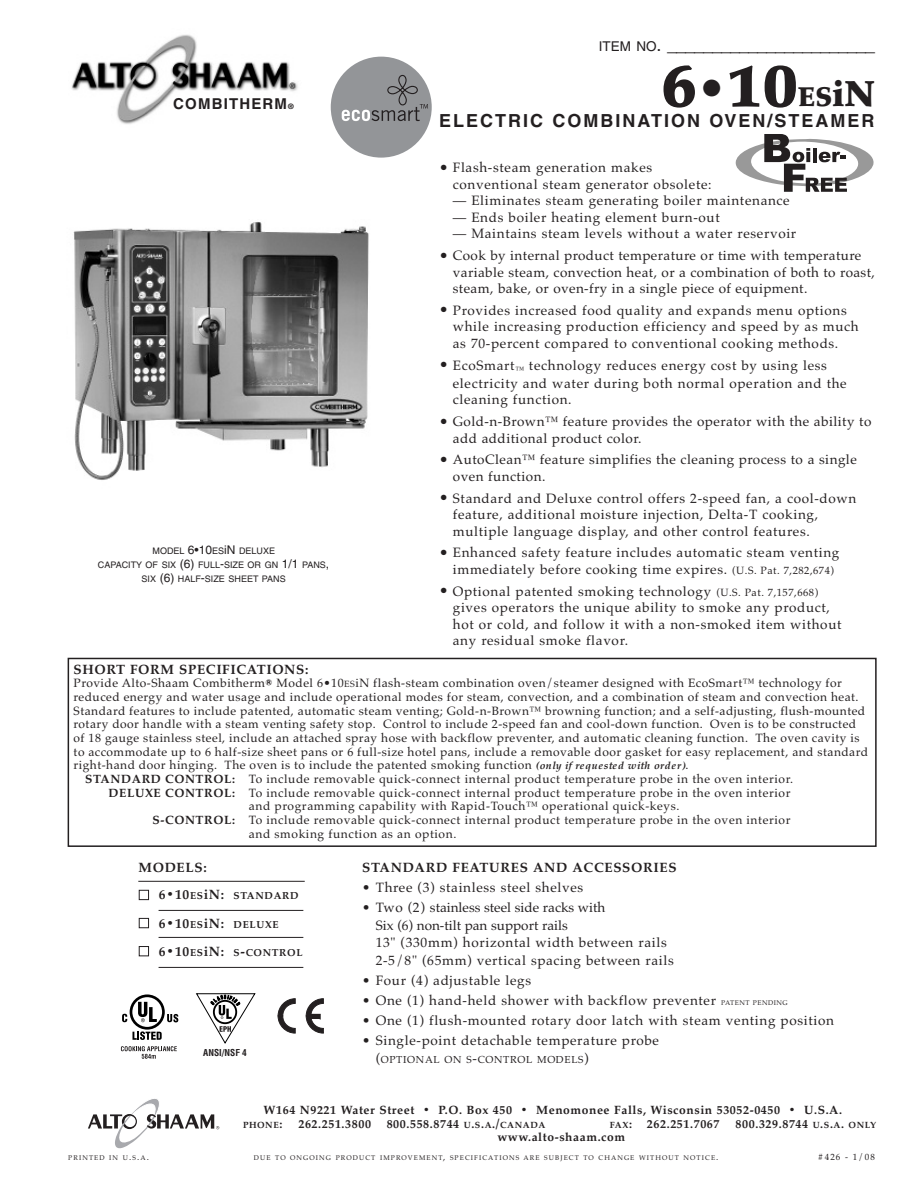
<style>
.page{position:relative;width:918px;height:1188px;background:#fff}
.page>*{position:absolute;margin:0;border:0;box-sizing:border-box;transform-origin:0 0}
.t1{font:900 60px "Palatino";color:#231f20}
.t2{font:900 27px "Palatino";color:#231f20}
.t3{font:700 18px "Helvetica";letter-spacing:.11em;color:#231f20}
.t4{font:18px "Helvetica";color:#231f20}
.t5{font:700 15px "Helvetica";letter-spacing:.08em;color:#231f20}
.t6{font:13.5px/16.5px "Palatino";letter-spacing:.05em;color:#231f20}
.t7{font:13.5px/16.5px "Palatino";letter-spacing:.03em;color:#231f20}
.t8{font:13.5px "Palatino Bold TT";letter-spacing:.05em;color:#231f20}
.t9{font:12px "Palatino";letter-spacing:.04em;color:#231f20}
.t10{font:12px "Palatino Bold TT";letter-spacing:.05em;color:#231f20}
.t11{font:10.2px "Palatino Bold TT";letter-spacing:.065em;color:#231f20}
.t12{font:10.2px "Palatino";letter-spacing:.065em;color:#231f20}
.t13{font:700 condensed 9.3px "Helvetica";color:#231f20}
.t14{font:9px/14.4px "Helvetica";color:#231f20;text-align:center}
.t15{font:9px "Palatino";color:#231f20}
.t16{font:9px "Palatino Bold TT";letter-spacing:.065em;color:#231f20}
.t17{font:6.75px "Palatino";letter-spacing:.16em;color:#231f20}
.s1{font-size:7.5px}
.s2{font-size:12px}
.s3{font-size:13.5px}
.s4{font-size:36px}
.s5{font-size:10.5px}
.s6{font-family:"Hira Kaku Pro W6"}
.s7{font-size:9px}
.s8{font-weight:700;font-style:italic;font-size:10.5px}
.s9{font-family:"Palatino Bold TT"}
.s10{color:#fff}
.s11{font-size:6.75px}
</style>
<div class="page">
<div style="left:331px;top:57px;width:101px;height:101px;background:#939598;border-radius:50%"></div>
<svg style="left:342px;top:74px;width:86px;height:47px"></svg>
<img style="left:71px;top:34px;width:227px;height:90px">
<img style="left:73px;top:222px;width:296px;height:258px">
<svg style="left:88px;top:1099px;width:131px;height:50px"></svg>
<div style="left:130px;top:994px;width:35px;height:36px;border:3px solid #000;border-radius:50%"></div>
<svg style="left:122px;top:1014px;width:5px;height:8px"></svg>
<svg style="left:132px;top:1031px;width:30px;height:9px"></svg>
<svg style="left:138px;top:1002px;width:19px;height:20px"></svg>
<svg style="left:121px;top:1046px;width:56px;height:13px"></svg>
<svg style="left:167px;top:1014px;width:11px;height:8px"></svg>
<svg style="left:196px;top:993px;width:60px;height:51px"></svg>
<svg style="left:278px;top:999px;width:17px;height:34px"></svg>
<svg style="left:306px;top:999px;width:17px;height:34px"></svg>
<div style="left:309px;top:1014px;width:11px;height:5px;background:#231f20"></div>
<hr style="left:138px;top:881px;width:167px;height:1px;background:#231f20">
<hr style="left:159px;top:910px;width:144px;height:1px;background:#231f20">
<hr style="left:159px;top:937px;width:144px;height:1px;background:#231f20">
<hr style="left:159px;top:967px;width:144px;height:1px;background:#231f20">
<div style="left:68px;top:658px;width:809px;height:189px;border:2px solid #231f20"></div>
<svg style="left:736px;top:134px;width:138px;height:58px"></svg>
<p class="t5" style="left:173px;top:98px;width:122px">COMBITHERM<span class="s1">®</span></p>
<p class="t14" style="left:98px;top:544px;width:233px">MODEL <span class="s2">6•10</span>ES<span class="s2">iN</span> DELUXE<br>CAPACITY OF SIX <span class="s2">(6)</span> FULL<span class="s2">-</span>SIZE OR GN <span class="s2">1/1</span> PANS<span class="s2">,<br></span>SIX <span class="s2">(6)</span> HALF<span class="s2">-</span>SIZE SHEET PANS</p>
<h3 class="t4" style="left:599px;top:38px;width:278px"><span class="s3">ITEM NO</span>. _______________________</h3>
<h1 class="t1" style="left:661px;top:62px;width:138px">6 10</h1>
<h2 class="t2" style="left:798px;top:87px;width:79px">ES<span class="s4">iN</span></h2>
<h3 class="t3" style="left:439px;top:115px;width:437px">ELECTRIC COMBINATION OVEN/STEAMER</h3>
<p class="t6" style="left:453px;top:159px;width:260px;text-indent:-12px">● Flash-steam generation makes conventional steam generator obsolete:</p>
<p class="t6" style="left:453px;top:192px;width:338px">— Eliminates steam generating boiler maintenance</p>
<p class="t6" style="left:453px;top:209px;width:269px">— Ends boiler heating element burn-out</p>
<p class="t6" style="left:453px;top:225px;width:345px">— Maintains steam levels without a water reservoir</p>
<p class="t7" style="left:453px;top:247px;width:424px;text-indent:-12px">● Cook by internal product temperature or time with temperature variable steam, convection heat, or a combination of both to roast, steam, bake, or oven-fry in a single piece of equipment.</p>
<p class="t6" style="left:453px;top:302px;width:407px;text-indent:-12px">● Provides increased food quality and expands menu options while increasing production efficiency and speed by as much as 70-percent compared to conventional cooking methods.</p>
<p class="t6" style="left:453px;top:356px;width:395px;line-height:18.1px;text-indent:-12px">● EcoSmart<sub>™</sub> technology reduces energy cost by using less electricity and water during both normal operation and the</p>
<p class="t6" style="left:453px;top:391px;width:120px">cleaning function.</p>
<p class="t6" style="left:453px;top:413px;width:420px;text-indent:-12px">● Gold-n-Brown™ feature provides the operator with the ability to add additional product color.</p>
<p class="t6" style="left:453px;top:451px;width:406px;text-indent:-12px">● AutoClean™ feature simplifies the cleaning process to a single oven function.</p>
<p class="t6" style="left:453px;top:490px;width:405px;text-indent:-12px">● Standard and Deluxe control offers 2-speed fan, a cool-down feature, additional moisture injection, Delta-T cooking, multiple language display, and other control features.</p>
<p class="t6" style="left:441px;top:545px;width:400px;text-align:center">● Enhanced safety feature includes automatic steam venting immediately before cooking time expires. <span class="s5">(U.S. Pat. 7,282,674)</span></p>
<p class="t6" style="left:453px;top:583px;width:390px;text-indent:-12px">● Optional patented smoking technology <span class="s5">(U.S. Pat. 7,157,668) </span>gives operators the unique ability to smoke any product, hot or cold, and follow it with a non-smoked item without any residual smoke flavor.</p>
<p class="t8" style="left:74px;top:661px;width:236px">SHORT FORM SPECIFICATIONS:</p>
<p class="t9" style="left:74px;top:676px;width:770px">Provide Alto-Shaam Combitherm<span class="s6">®</span> Model 6•10<span class="s7">ES</span>iN flash-steam combination oven/steamer designed with EcoSmart™ technology for</p>
<p class="t9" style="left:74px;top:690px;width:787px">reduced energy and water usage and include operational modes for steam, convection, and a combination of steam and convection heat.</p>
<p class="t9" style="left:74px;top:703px;width:793px">Standard features to include patented, automatic steam venting; Gold-n-Brown™ browning function; and a self-adjusting, flush-mounted</p>
<p class="t9" style="left:74px;top:717px;width:784px">rotary door handle with a steam venting safety stop. Control to include 2-speed fan and cool-down function. Oven is to be constructed</p>
<p class="t9" style="left:74px;top:731px;width:787px">of 18 gauge stainless steel, include an attached spray hose with backflow preventer, and automatic cleaning function. The oven cavity is</p>
<p class="t9" style="left:74px;top:744px;width:796px">to accommodate up to 6 half-size sheet pans or 6 full-size hotel pans, include a removable door gasket for easy replacement, and standard</p>
<p class="t9" style="left:74px;top:758px;width:616px">right-hand door hinging. The oven is to include the patented smoking function <span class="s8">(only if requested with order)</span>.</p>
<p class="t9" style="left:85px;top:772px;width:709px"><span class="s9">STANDARD CONTROL:</span> To include removable quick-connect internal product temperature probe in the oven interior.</p>
<p class="t9" style="left:109px;top:785px;width:683px"><span class="s9">DELUXE CONTROL:</span> To include removable quick-connect internal product temperature probe in the oven interior</p>
<p class="t9" style="left:249px;top:799px;width:432px">and programming capability with Rapid-Touch™ operational quick-keys.</p>
<p class="t9" style="left:153px;top:813px;width:639px"><span class="s9">S-CONTROL:</span> To include removable quick-connect internal product temperature probe in the oven interior</p>
<p class="t9" style="left:249px;top:826px;width:209px">and smoking function as an option.</p>
<p class="t8" style="left:139px;top:860px;width:70px">MODELS:</p>
<p class="t11" style="left:139px;top:890px;width:161px"><span class="s10">■</span> <span class="s3">6•10</span>ES<span class="s3">iN:</span> STANDARD</p>
<p class="t11" style="left:139px;top:918px;width:141px"><span class="s10">■</span> <span class="s3">6•10</span>ES<span class="s3">iN:</span> DELUXE</p>
<p class="t11" style="left:139px;top:946px;width:165px"><span class="s10">■</span> <span class="s3">6•10</span>ES<span class="s3">iN:</span> S<span class="s3">-</span>CONTROL</p>
<p class="t13" style="left:203px;top:1047px;width:45px">ANSI/NSF 4</p>
<p class="t8" style="left:362px;top:859px;width:316px">STANDARD FEATURES AND ACCESSORIES</p>
<p class="t6" style="left:362px;top:879px;width:223px">• Three (3) stainless steel shelves</p>
<p class="t6" style="left:376px;top:899px;width:300px;line-height:17.4px;text-indent:-13px">• Two (2) stainless steel side racks with<br>Six (6) non-tilt pan support rails<br>13" (330mm) horizontal width between rails 2-5/8" (65mm) vertical spacing between rails</p>
<p class="t6" style="left:362px;top:972px;width:170px">• Four (4) adjustable legs</p>
<p class="t6" style="left:362px;top:992px;width:427px">• One (1) hand-held shower with backflow preventer <span class="s11">PATENT PENDING</span></p>
<p class="t6" style="left:362px;top:1012px;width:473px">• One (1) flush-mounted rotary door latch with steam venting position</p>
<p class="t6" style="left:362px;top:1032px;width:298px">• Single-point detachable temperature probe</p>
<p class="t12" style="left:376px;top:1053px;width:214px"><span class="s3">(</span>OPTIONAL ON S<span class="s3">-</span>CONTROL MODELS<span class="s3">)</span></p>
<p class="t10" style="left:264px;top:1103px;width:580px">W164 N9221 Water Street • P.O. Box 450 • Menomonee Falls, Wisconsin 53052-0450 • U.S.A.</p>
<p class="t16" style="left:243px;top:1119px;width:41px">PHONE<span class="s2">:</span></p>
<p class="t10" style="left:298px;top:1117px;width:74px">262.251.3800</p>
<p class="t10" style="left:387px;top:1117px;width:160px">800.558.8744 <span class="s7">U</span>.<span class="s7">S</span>.<span class="s7">A</span>./<span class="s7">CANADA</span></p>
<p class="t10" style="left:610px;top:1117px;width:111px"><span class="s7">FAX</span>: 262.251.7067</p>
<p class="t10" style="left:736px;top:1117px;width:142px">800.329.8744 <span class="s7">U</span>.<span class="s7">S</span>.<span class="s7">A</span>. <span class="s7">ONLY</span></p>
<p class="t10" style="left:497px;top:1130px;width:129px">www.alto-shaam.com</p>
<p class="t17" style="left:68px;top:1154px;width:82px">PRINTED IN U<span class="s7">.</span>S<span class="s7">.</span>A<span class="s7">.</span></p>
<p class="t17" style="left:254px;top:1154px;width:466px">DUE TO ONGOING PRODUCT IMPROVEMENT<span class="s7">,</span> SPECIFICATIONS ARE SUBJECT TO CHANGE WITHOUT NOTICE<span class="s7">.</span></p>
<p class="t15" style="left:818px;top:1152px;width:58px">#426 - 1/08</p>
</div>
